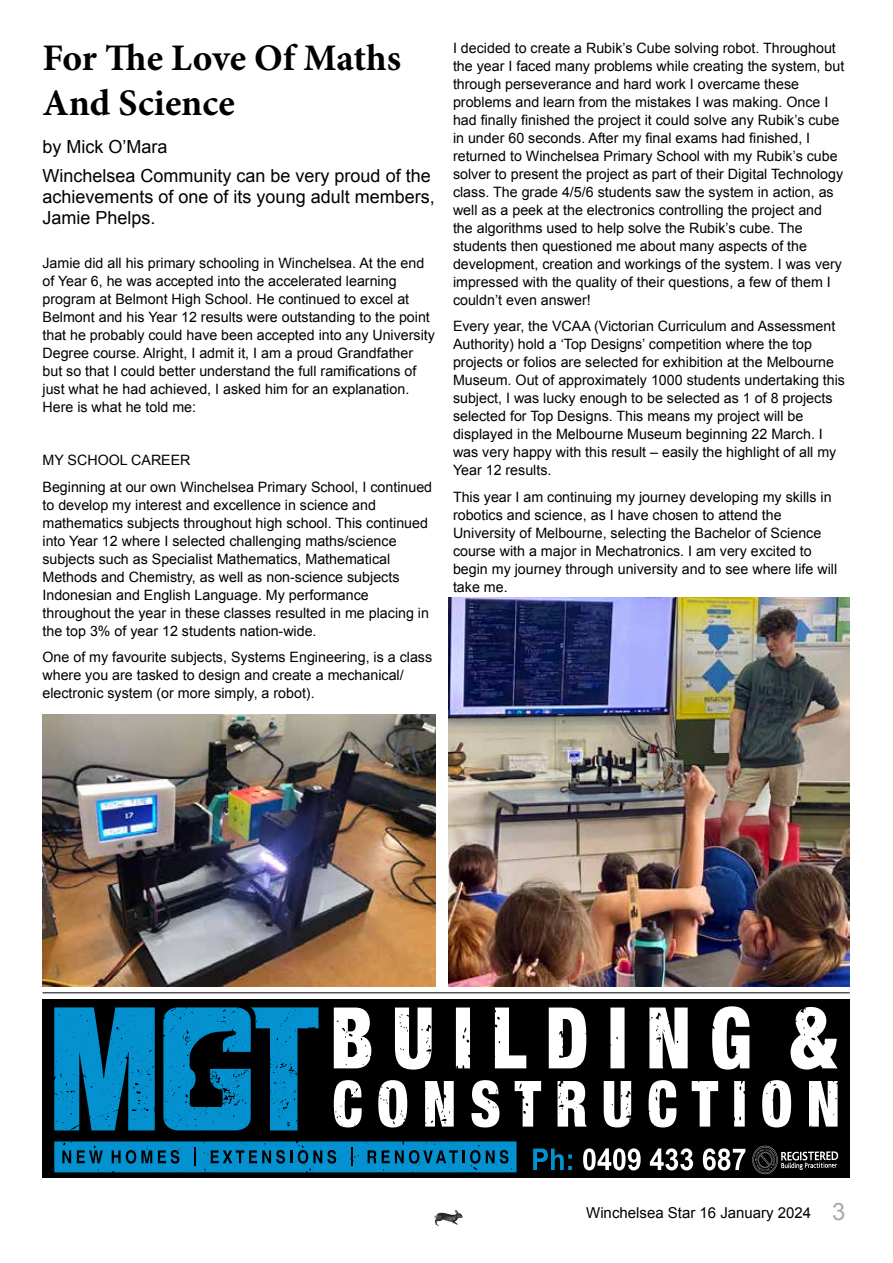
<style>
.page{position:relative;width:893px;height:1263px;background:#fff}
.page>*{position:absolute;margin:0;border:0;box-sizing:border-box;transform-origin:0 0}
.t1{font:700 37.5px/45px "Minion Pro";color:#000}
.t2{font:18px/29.5px "Arial";color:#000}
.t3{font:15px "Arial";color:#000}
.t4{font:14.25px/18px "Arial";color:#000}
.s1{font-size:24px;color:#a7a9ac}
</style>
<div class="page">
<div style="left:43px;top:999px;width:807px;height:179px;background:#000"></div>
<svg style="left:54px;top:1141px;width:463px;height:31px;background:#0279ae"></svg>
<svg style="left:54px;top:1007px;width:265px;height:123px"></svg>
<svg style="left:809px;top:1081px;width:29px;height:45px"></svg>
<svg style="left:762px;top:1080px;width:29px;height:47px"></svg>
<svg style="left:734px;top:1081px;width:11px;height:45px"></svg>
<svg style="left:692px;top:1081px;width:26px;height:45px"></svg>
<svg style="left:649px;top:1080px;width:27px;height:47px"></svg>
<svg style="left:604px;top:1081px;width:27px;height:46px"></svg>
<svg style="left:558px;top:1081px;width:29px;height:45px"></svg>
<svg style="left:515px;top:1081px;width:26px;height:45px"></svg>
<svg style="left:471px;top:1080px;width:28px;height:47px"></svg>
<svg style="left:425px;top:1081px;width:29px;height:45px"></svg>
<svg style="left:378px;top:1080px;width:29px;height:47px"></svg>
<svg style="left:791px;top:1007px;width:47px;height:62px"></svg>
<svg style="left:712px;top:1006px;width:37px;height:63px"></svg>
<svg style="left:649px;top:1007px;width:39px;height:61px;background:#cecece"></svg>
<svg style="left:610px;top:1007px;width:15px;height:61px"></svg>
<svg style="left:549px;top:1007px;width:37px;height:61px"></svg>
<svg style="left:495px;top:1007px;width:31px;height:61px"></svg>
<svg style="left:456px;top:1007px;width:14px;height:61px"></svg>
<svg style="left:395px;top:1007px;width:37px;height:62px"></svg>
<svg style="left:334px;top:1007px;width:37px;height:61px;background:#cfcfcf"></svg>
<svg style="left:334px;top:1080px;width:28px;height:47px"></svg>
<svg style="left:752px;top:1146px;width:86px;height:28px"></svg>
<svg style="left:533px;top:1148px;width:39px;height:22px"></svg>
<svg style="left:583px;top:1148px;width:58px;height:22px"></svg>
<svg style="left:650px;top:1148px;width:43px;height:22px"></svg>
<svg style="left:703px;top:1148px;width:42px;height:22px"></svg>
<img style="left:434px;top:1210px;width:29px;height:16px">
<img style="left:43px;top:715px;width:392px;height:272px">
<img style="left:449px;top:597px;width:401px;height:390px">
<hr style="left:43px;top:992px;width:807px;height:1px;background:#000">
<h1 class="t1" style="left:43px;top:35px;width:360px">For The Love Of Maths<br>And Science</h1>
<p class="t2" style="left:43px;top:132px;width:390px">by Mick O’Mara<br>Winchelsea Community can be very proud of the</p>
<p class="t2" style="left:43px;top:187px;width:394px;line-height:21px">achievements of one of its young adult members,<br>Jamie Phelps.</p>
<p class="t4" style="left:43px;top:254px;width:394px">Jamie did all his primary schooling in Winchelsea. At the end of Year 6, he was accepted into the accelerated learning program at Belmont High School. He continued to excel at Belmont and his Year 12 results were outstanding to the point that he probably could have been accepted into any University Degree course. Alright, I admit it, I am a proud Grandfather but so that I could better understand the full ramifications of just what he had achieved, I asked him for an explanation.<br>Here is what he told me:</p>
<p class="t4" style="left:43px;top:447px;width:391px;line-height:26.5px">MY SCHOOL CAREER<br>Beginning at our own Winchelsea Primary School, I continued</p>
<p class="t4" style="left:43px;top:496px;width:388px">to develop my interest and excellence in science and mathematics subjects throughout high school. This continued into Year 12 where I selected challenging maths/science subjects such as Specialist Mathematics, Mathematical Methods and Chemistry, as well as non-science subjects Indonesian and English Language. My performance throughout the year in these classes resulted in me placing in the top 3% of year 12 students nation-wide.</p>
<p class="t4" style="left:43px;top:648px;width:391px">One of my favourite subjects, Systems Engineering, is a class where you are tasked to design and create a mechanical/ electronic system (or more simply, a robot).</p>
<p class="t4" style="left:453px;top:39px;width:393px">I decided to create a Rubik’s Cube solving robot. Throughout the year I faced many problems while creating the system, but through perseverance and hard work I overcame these problems and learn from the mistakes I was making. Once I had finally finished the project it could solve any Rubik’s cube in under 60 seconds. After my final exams had finished, I returned to Winchelsea Primary School with my Rubik’s cube solver to present the project as part of their Digital Technology class. The grade 4/5/6 students saw the system in action, as well as a peek at the electronics controlling the project and the algorithms used to help solve the Rubik’s cube. The students then questioned me about many aspects of the development, creation and workings of the system. I was very impressed with the quality of their questions, a few of them I couldn’t even answer!</p>
<p class="t4" style="left:453px;top:317px;width:394px">Every year, the VCAA (Victorian Curriculum and Assessment Authority) hold a ‘Top Designs’ competition where the top projects or folios are selected for exhibition at the Melbourne Museum. Out of approximately 1000 students undertaking this subject, I was lucky enough to be selected as 1 of 8 projects selected for Top Designs. This means my project will be displayed in the Melbourne Museum beginning 22 March. I was very happy with this result – easily the highlight of all my Year 12 results.</p>
<p class="t4" style="left:453px;top:488px;width:386px">This year I am continuing my journey developing my skills in robotics and science, as I have chosen to attend the University of Melbourne, selecting the Bachelor of Science course with a major in Mechatronics. I am very excited to begin my journey through university and to see where life will take me.</p>
<p class="t3" style="left:586px;top:1203px;width:261px">Winchelsea Star 16 January 2024 <span class="s1">3</span></p>
</div>
